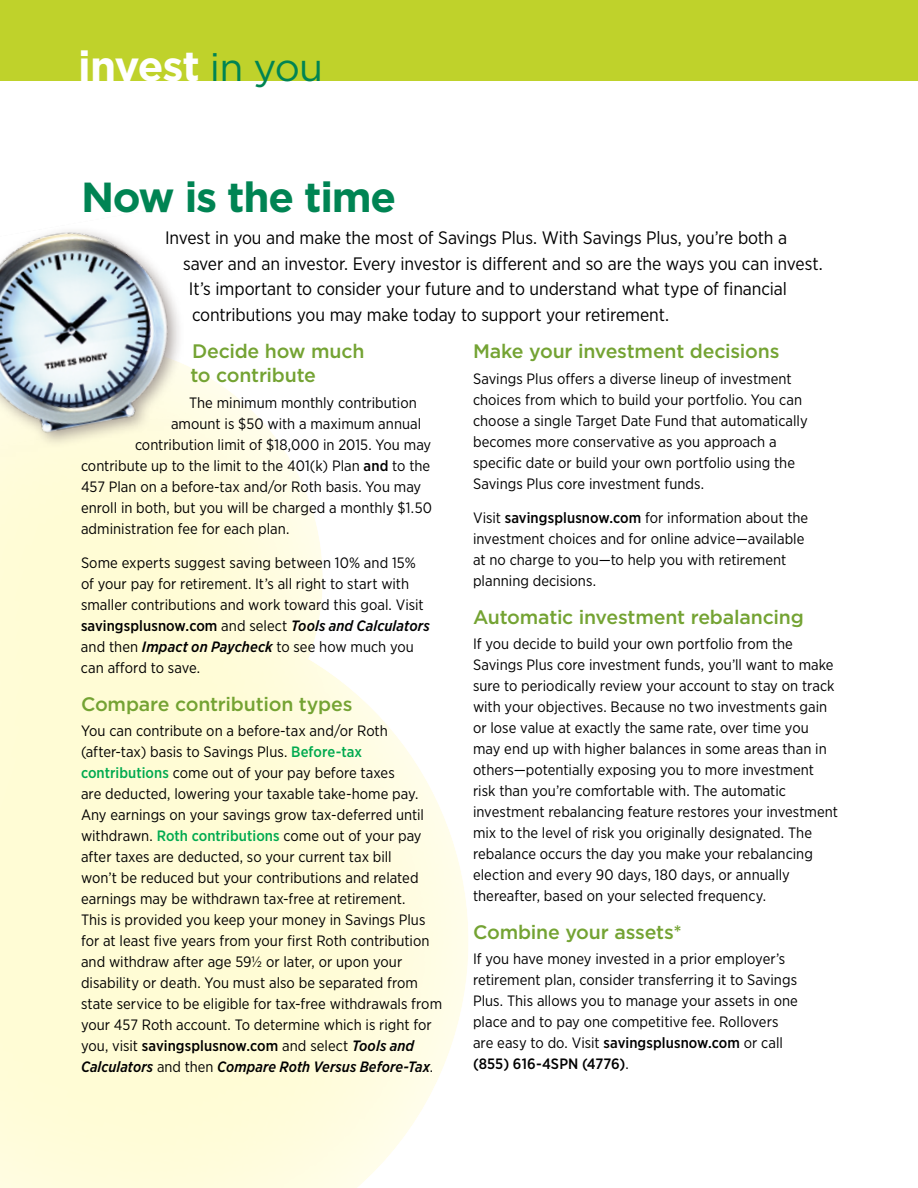
<style>
.page{position:relative;width:918px;height:1188px;background:#fff}
.page>*{position:absolute;margin:0;border:0;box-sizing:border-box;transform-origin:0 0}
.t1{font:700 42px "Gotham";letter-spacing:-.03em;color:#008453}
.t2{font:700 42px "Gotham";letter-spacing:-.03em;color:#fff}
.t3{font:500 19.5px/24px "Gotham";letter-spacing:-.01em;color:#74a333}
.t4{font:18px "Gotham Narrow";letter-spacing:-.005em;color:#000}
.t5{font:15px/21px "Gotham Narrow";color:#000}
.s1{font-weight:400;font-size:39px;color:#008453}
.s2{font-weight:500}
.s3{font-weight:500;font-style:italic}
.s4{font-weight:500;color:#00aa4f}
</style>
<div class="page">
<svg style="left:0;top:368px;width:468px;height:820px;fill:#fffcd8"></svg>
<div style="left:0;top:0;width:918px;height:81px;background:#bfd22b"></div>
<div style="left:0;top:225px;width:191px;height:236px;background:#928884;opacity:.8"></div>
<img style="left:0;top:225px;width:186px;height:222px">
<h1 class="t2" style="left:78px;top:42px;width:246px">invest <span class="s1">in you</span></h1>
<h1 class="t1" style="left:81px;top:173px;width:317px">Now is the time</h1>
<p class="t4" style="left:165px;top:227px;width:624px">Invest in you and make the most of Savings Plus. With Savings Plus, you’re both a</p>
<p class="t4" style="left:183px;top:252px;width:641px">saver and an investor. Every investor is different and so are the ways you can invest.</p>
<p class="t4" style="left:189px;top:278px;width:599px">It’s important to consider your future and to understand what type of financial</p>
<p class="t4" style="left:192px;top:303px;width:479px">contributions you may make today to support your retirement.</p>
<h2 class="t3" style="left:190px;top:339px;width:175px">Decide how much to contribute</h2>
<p class="t5" style="left:189px;top:392px;width:229px">The minimum monthly contribution</p>
<p class="t5" style="left:171px;top:413px;width:252px">amount is $50 with a maximum annual</p>
<p class="t5" style="left:135px;top:434px;width:298px">contribution limit of $18,000 in 2015. You may</p>
<p class="t5" style="left:81px;top:455px;width:351px">contribute up to the limit to the 401(k) Plan <span class="s2">and</span> to the</p>
<p class="t5" style="left:81px;top:476px;width:342px">457 Plan on a before-tax and/or Roth basis. You may</p>
<p class="t5" style="left:81px;top:497px;width:352px">enroll in both, but you will be charged a monthly $1.50</p>
<p class="t5" style="left:81px;top:518px;width:210px">administration fee for each plan.</p>
<p class="t5" style="left:81px;top:552px;width:350px">Some experts suggest saving between 10% and 15% of your pay for retirement. It’s all right to start with smaller contributions and work toward this goal. Visit <span class="s2">savingsplusnow.com</span> and select <span class="s3">Tools and Calculators </span>and then <span class="s3">Impact on Paycheck</span> to see how much you can afford to save.</p>
<h2 class="t3" style="left:81px;top:692px;width:273px">Compare contribution types</h2>
<p class="t5" style="left:81px;top:720px;width:363px">You can contribute on a before-tax and/or Roth (after-tax) basis to Savings Plus. <span class="s4">Before-tax contributions</span> come out of your pay before taxes<br>are deducted, lowering your taxable take-home pay.<br>Any earnings on your savings grow tax-deferred until withdrawn. <span class="s4">Roth contributions</span> come out of your pay after taxes are deducted, so your current tax bill<br>won’t be reduced but your contributions and related earnings may be withdrawn tax-free at retirement.<br>This is provided you keep your money in Savings Plus for at least five years from your first Roth contribution and withdraw after age 59½ or later, or upon your disability or death. You must also be separated from state service to be eligible for tax-free withdrawals from your 457 Roth account. To determine which is right for you, visit <span class="s2">savingsplusnow.com</span> and select <span class="s3">Tools and Calculators</span> and then <span class="s3">Compare Roth Versus Before-Tax</span>.</p>
<h2 class="t3" style="left:473px;top:339px;width:308px">Make your investment decisions</h2>
<p class="t5" style="left:473px;top:368px;width:336px">Savings Plus offers a diverse lineup of investment choices from which to build your portfolio. You can choose a single Target Date Fund that automatically becomes more conservative as you approach a specific date or build your own portfolio using the Savings Plus core investment funds.</p>
<p class="t5" style="left:473px;top:507px;width:337px">Visit <span class="s2">savingsplusnow.com</span> for information about the investment choices and for online advice—available at no charge to you—to help you with retirement planning decisions.</p>
<h2 class="t3" style="left:473px;top:605px;width:332px">Automatic investment rebalancing</h2>
<p class="t5" style="left:473px;top:633px;width:367px">If you decide to build your own portfolio from the Savings Plus core investment funds, you’ll want to make sure to periodically review your account to stay on track with your objectives. Because no two investments gain or lose value at exactly the same rate, over time you may end up with higher balances in some areas than in others—potentially exposing you to more investment risk than you’re comfortable with. The automatic investment rebalancing feature restores your investment mix to the level of risk you originally designated. The rebalance occurs the day you make your rebalancing election and every 90 days, 180 days, or annually thereafter, based on your selected frequency.</p>
<h2 class="t3" style="left:473px;top:920px;width:210px">Combine your assets*</h2>
<p class="t5" style="left:473px;top:948px;width:326px">If you have money invested in a prior employer’s retirement plan, consider transferring it to Savings Plus. This allows you to manage your assets in one place and to pay one competitive fee. Rollovers are easy to do. Visit <span class="s2">savingsplusnow.com</span> or call <span class="s2">(855) 616-4SPN (4776)</span>.</p>
</div>
